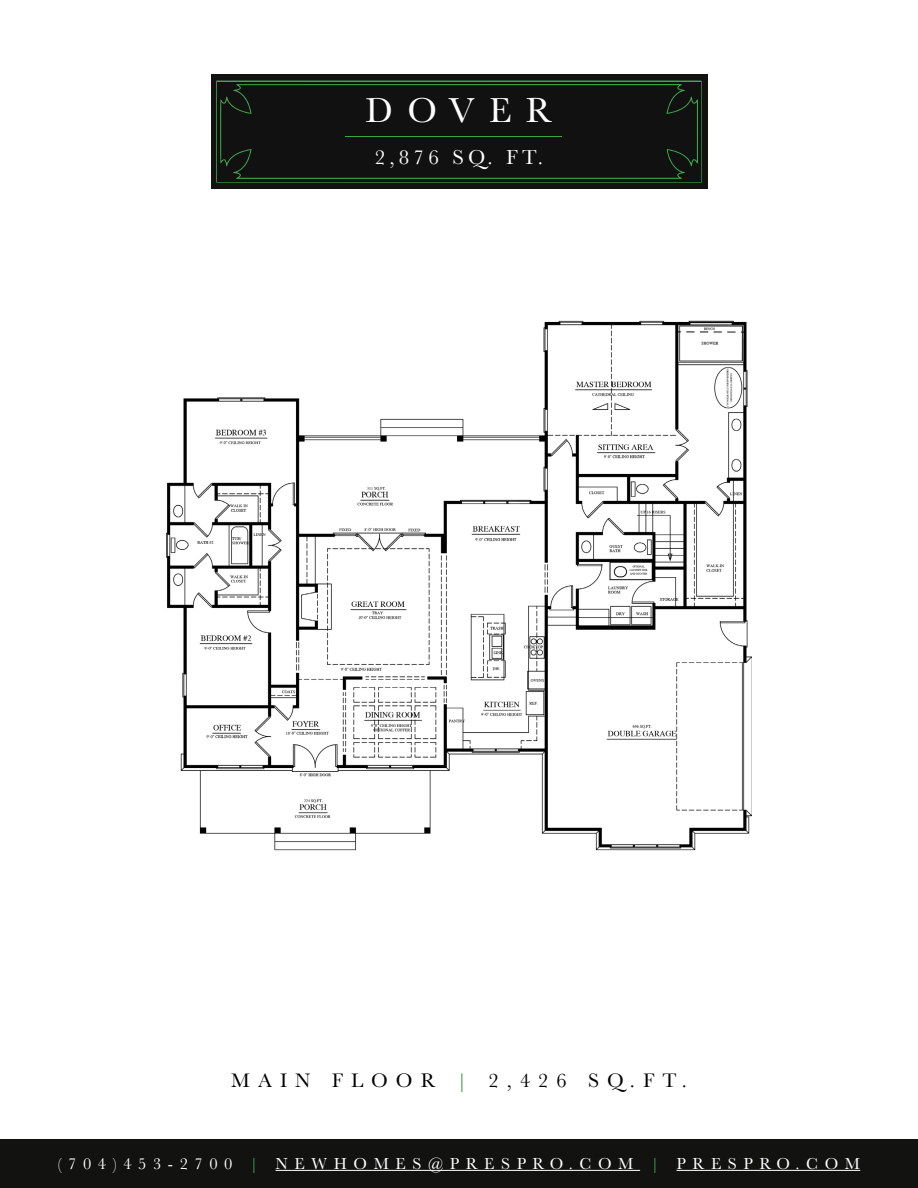
<style>
.page{position:relative;width:918px;height:1188px;background:#fff}
.page>*{position:absolute;margin:0;border:0;box-sizing:border-box;transform-origin:0 0}
.t1{font:36px "Baskerville";letter-spacing:.4em;color:#fff}
.t2{font:21px "Baskerville";letter-spacing:.2em;color:#fff}
.t3{font:20.25px "Baskerville";letter-spacing:.4em;color:#000}
.t4{font:16.5px "Baskerville";letter-spacing:.4em;color:#fff}
.s1{color:#42a347}
.s2{color:#3ca448}
</style>
<div class="page">
<div style="left:211px;top:75px;width:496px;height:114px;background:#121211"></div>
<svg style="left:216px;top:80px;width:486px;height:103px"></svg>
<div style="left:217px;top:82px;width:483px;height:99px;background:#111"></div>
<svg style="left:220px;top:84px;width:478px;height:95px"></svg>
<svg style="left:221px;top:85px;width:476px;height:93px"></svg>
<hr style="left:345px;top:136px;width:217px;height:1px;background:#3da448">
<div style="left:0;top:1139px;width:918px;height:49px;background:#121211"></div>
<hr style="left:276px;top:1170px;width:364px;height:1px;background:#fff">
<hr style="left:677px;top:1170px;width:183px;height:1px;background:#fff">
<img style="left:167px;top:320px;width:584px;height:531px">
<h1 class="t1" style="left:366px;top:87px;width:188px">DOVER</h1>
<p class="t2" style="left:375px;top:144px;width:170px">2,876 SQ. FT.</p>
<p class="t3" style="left:231px;top:1067px;width:457px">MAIN FLOOR <span class="s1">|</span> 2,426 SQ.FT.</p>
<p class="t4" style="left:58px;top:1153px;width:804px">(704)453-2700 <span class="s2">|</span> NEWHOMES@PRESPRO.COM <span class="s2">|</span> PRESPRO.COM</p>
</div>
